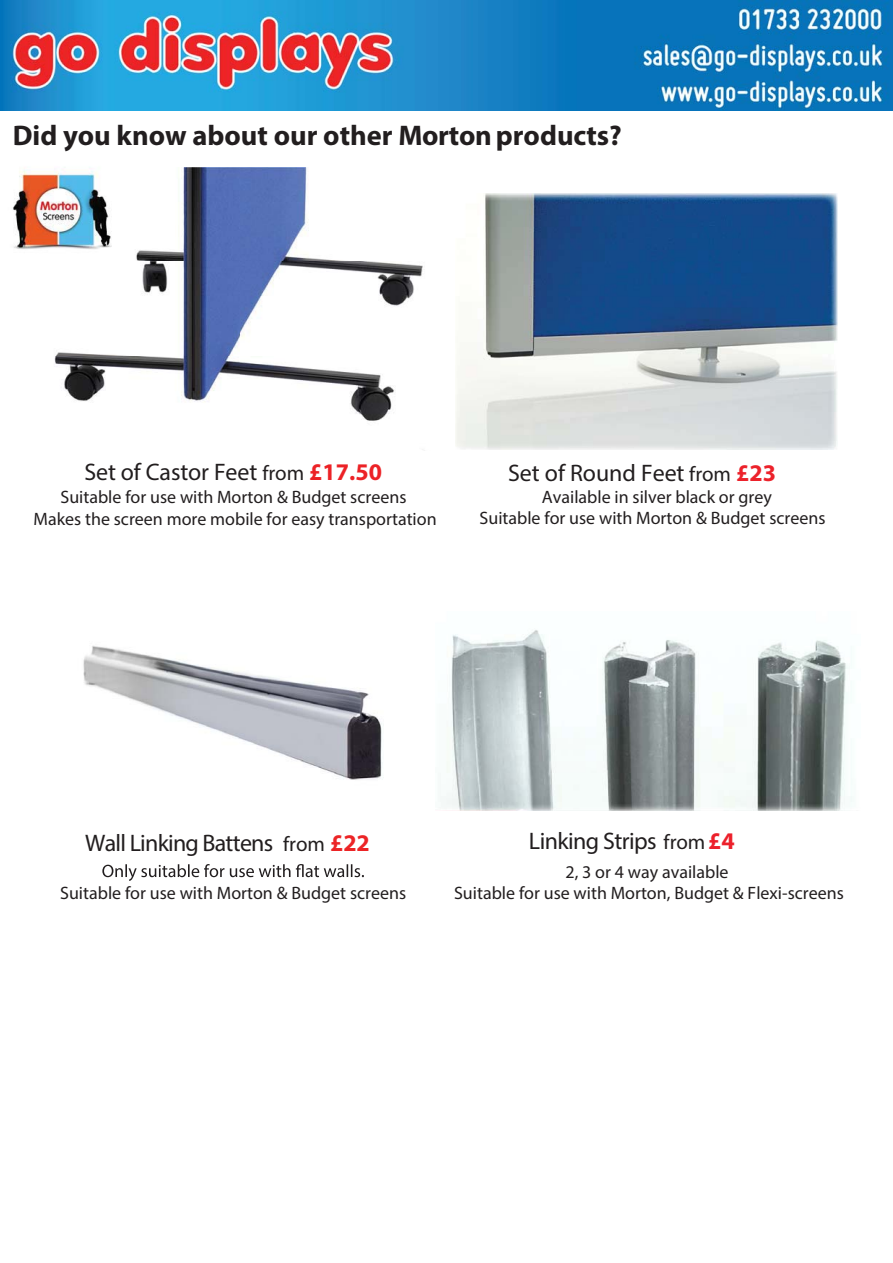
<style>
.page{position:relative;width:893px;height:1263px;background:#fff}
.page>*{position:absolute;margin:0;border:0;box-sizing:border-box;transform-origin:0 0}
.t1{font:700 28.5px "Myriad Pro";color:#221e1f}
.t2{font:24px "Myriad Pro";letter-spacing:-.025em;color:#221e1f}
.t3{font:24px "Myriad Pro";letter-spacing:-.005em;color:#221e1f}
.t4{font:24px "Myriad Pro";color:#221e1f}
.t5{font:18px/21.6px "Myriad Pro";color:#221e1f;text-align:center}
.s1{font-size:21px}
.s2{font-weight:700;color:#ec2226}
.s3{font-weight:700;color:#ec222b}
.s4{font-weight:700;color:#ec2426}
.s5{font-weight:700;color:#ec202b}
</style>
<div class="page">
<img style="left:54px;top:168px;width:369px;height:253px">
<svg style="left:102px;top:864px;width:262px;height:17px"></svg>
<svg style="left:124px;top:168px;width:6px;height:19px"></svg>
<svg style="left:138px;top:168px;width:11px;height:19px"></svg>
<svg style="left:157px;top:168px;width:11px;height:19px"></svg>
<svg style="left:124px;top:194px;width:39px;height:28px"></svg>
<img style="left:455px;top:194px;width:383px;height:256px">
<img style="left:83px;top:645px;width:299px;height:135px">
<img style="left:440px;top:630px;width:412px;height:181px">
<img style="left:13px;top:167px;width:111px;height:98px">
<img style="left:0;top:0;width:893px;height:111px">
<h1 class="t1" style="left:13px;top:118px;width:610px">Did you know about our other Morton products?</h1>
<h2 class="t3" style="left:84px;top:463px;width:299px">Set of Castor Feet <span class="s1">from</span> <span class="s2">£17.50</span></h2>
<h2 class="t4" style="left:508px;top:463px;width:269px">Set of Round Feet <span class="s1">from</span> <span class="s3">£23</span></h2>
<p class="t5" style="left:34px;top:487px;width:404px">Suitable for use with Morton &amp; Budget screens<br>Makes the screen more mobile for easy transportation</p>
<p class="t5" style="left:479px;top:487px;width:347px">Available in silver black or grey<br>Suitable for use with Morton &amp; Budget screens</p>
<h2 class="t2" style="left:85px;top:834px;width:286px">Wall Linking Battens <span class="s1">from</span> <span class="s4">£22</span></h2>
<h2 class="t2" style="left:529px;top:832px;width:207px">Linking Strips <span class="s1">from</span> <span class="s5">£4</span></h2>
<p class="t5" style="left:60px;top:883px;width:347px">Suitable for use with Morton &amp; Budget screens</p>
<p class="t5" style="left:454px;top:862px;width:391px">2, 3 or 4 way available<br>Suitable for use with Morton, Budget &amp; Flexi-screens</p>
</div>
